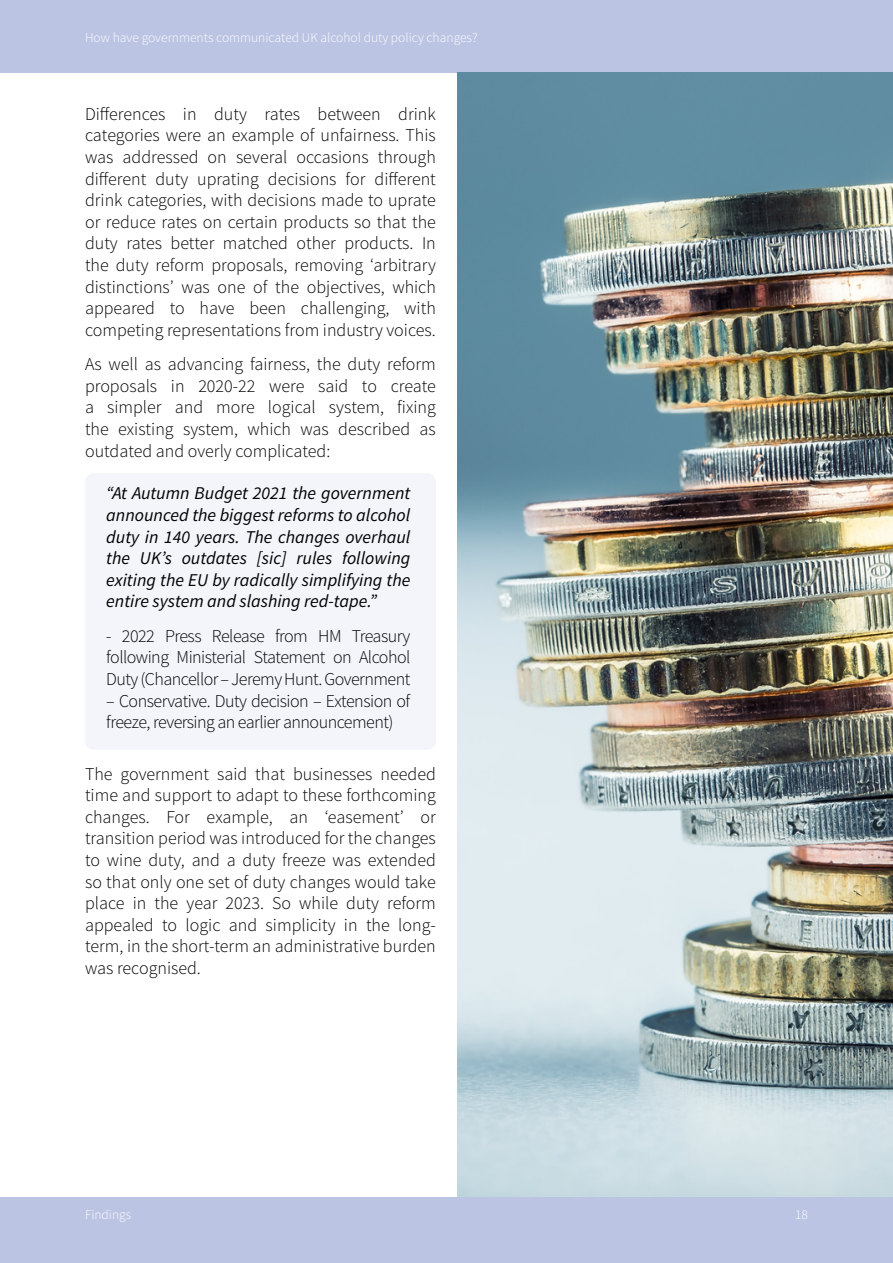
<style>
.page{position:relative;width:893px;height:1263px;background:#fff}
.page>*{position:absolute;margin:0;border:0;box-sizing:border-box;transform-origin:0 0}
.t1{font:300 18px/21.6px "Source Sans Pro";letter-spacing:-.01em;color:#000;text-align:justify}
.t2{font:italic 18px/21.6px "Source Sans Pro";color:#000;text-align:justify}
.t3{font:300 18px/21.6px "Source Sans Pro";letter-spacing:-.03em;color:#000}
.t4{font:300 13.5px "Source Sans Pro";color:#fff}
</style>
<div class="page">
<div style="left:0;top:1197px;width:893px;height:66px;background:#bbc4e3"></div>
<div style="left:0;top:0;width:893px;height:72px;background:#bbc4e3"></div>
<div style="left:85px;top:473px;width:351px;height:156px;background:#f4f5fa;border-radius:9px"></div>
<div style="left:85px;top:616px;width:351px;height:134px;background:#f4f5fa;border-radius:9px"></div>
<img style="left:457px;top:72px;width:436px;height:1124px">
<p class="t4" style="left:85px;top:29px;width:394px">How have governments communicated UK alcohol duty policy changes?</p>
<p class="t1" style="left:85px;top:103px;width:352px">Differences in duty rates between drink categories were an example of unfairness. This was addressed on several occasions through different duty uprating decisions for different drink categories, with decisions made to uprate or reduce rates on certain products so that the duty rates better matched other products. In the duty reform proposals, removing ‘arbitrary distinctions’ was one of the objectives, which appeared to have been challenging, with competing representations from industry voices.</p>
<p class="t1" style="left:85px;top:353px;width:352px">As well as advancing fairness, the duty reform proposals in 2020-22 were said to create a simpler and more logical system, fixing the existing system, which was described as outdated and overly complicated:</p>
<p class="t2" style="left:106px;top:483px;width:306px">“At Autumn Budget 2021 the government announced the biggest reforms to alcohol duty in 140 years. The changes overhaul the UK’s outdates [sic] rules following exiting the EU by radically simplifying the entire system and slashing red-tape.”</p>
<p class="t1" style="left:106px;top:625px;width:306px">- 2022 Press Release from HM Treasury following Ministerial Statement on Alcohol Duty (Chancellor – Jeremy Hunt. Government</p>
<p class="t3" style="left:106px;top:690px;width:306px">– Conservative. Duty decision – Extension of freeze, reversing an earlier announcement)</p>
<p class="t1" style="left:85px;top:763px;width:352px">The government said that businesses needed time and support to adapt to these forthcoming changes. For example, an ‘easement’ or transition period was introduced for the changes to wine duty, and a duty freeze was extended so that only one set of duty changes would take place in the year 2023. So while duty reform appealed to logic and simplicity in the long&shy;term, in the short-term an administrative burden was recognised.</p>
<p class="t4" style="left:85px;top:1206px;width:48px">Findings</p>
<p class="t4" style="left:795px;top:1206px;width:14px">18</p>
</div>
